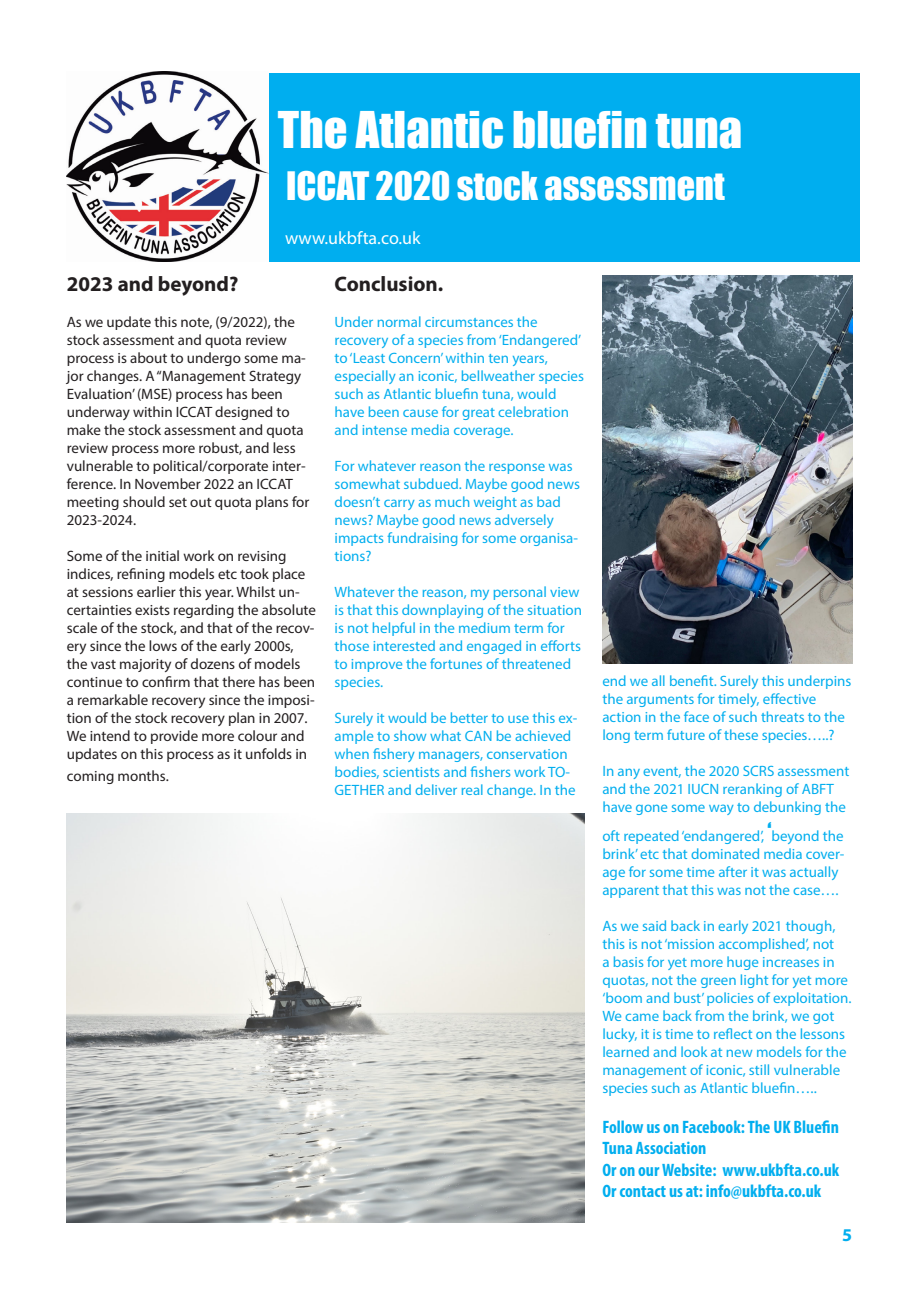
<style>
.page{position:relative;width:919px;height:1289px;background:#fff}
.page>*{position:absolute;margin:0;border:0;box-sizing:border-box;transform-origin:0 0}
.t1{font:46.5px "Impact";color:#fff}
.t2{font:36px "Impact";color:#fff}
.t3{font:700 21px "Myriad Pro";color:#231f20}
.t4{font:700 condensed 18px/21.6px "Myriad Pro";color:#00aeef}
.t5{font:18px "Myriad Pro";color:#fff}
.t6{font:700 18px "Myriad Pro";color:#00aeef}
.t7{font:15px/18px "Myriad Pro";color:#00aeef}
.t8{font:15px/18px "Myriad Pro";color:#231f20}
.s1{font-family:"Impact";font-size:24px}
</style>
<div class="page">
<div style="left:67px;top:73px;width:792px;height:189px;background:#00aeef"></div>
<img style="left:66px;top:71px;width:203px;height:191px">
<img style="left:67px;top:813px;width:517px;height:409px">
<img style="left:602px;top:275px;width:250px;height:388px">
<p class="t1" style="left:278px;top:94px;width:465px">The Atlantic bluefin tuna</p>
<p class="t2" style="left:286px;top:158px;width:440px">ICCAT 2020 stock assessment</p>
<p class="t5" style="left:285px;top:227px;width:137px">www.ukbfta.co.uk</p>
<p class="t3" style="left:67px;top:270px;width:173px">2023 and beyond?</p>
<p class="t8" style="left:67px;top:312px;width:244px">As we update this note, (9/2022), the stock assessment and quota review process is about to undergo some ma&shy;jor changes. A “Management Strategy Evaluation’ (MSE) process has been underway within ICCAT designed to make the stock assessment and quota review process more robust, and less vulnerable to political/corporate inter&shy;ference. In November 2022 an ICCAT meeting should set out quota plans for 2023-2024.</p>
<p class="t8" style="left:67px;top:546px;width:251px">Some of the initial work on revising indices, refining models etc took place at sessions earlier this year. Whilst un&shy;certainties exists regarding the absolute scale of the stock, and that of the recov&shy;ery since the lows of the early 2000s, the vast majority of dozens of models continue to confirm that there has been a remarkable recovery since the imposi&shy;tion of the stock recovery plan in 2007.<br>We intend to provide more colour and updates on this process as it unfolds in</p>
<p class="t8" style="left:67px;top:766px;width:103px">coming months.</p>
<p class="t3" style="left:334px;top:270px;width:110px">Conclusion.</p>
<p class="t7" style="left:334px;top:312px;width:251px">Under normal circumstances the recovery of a species from ‘Endangered’ to ‘Least Concern’ within ten years, especially an iconic, bellweather species such as Atlantic bluefin tuna, would have been cause for great celebration and intense media coverage.</p>
<p class="t7" style="left:334px;top:456px;width:247px">For whatever reason the response was somewhat subdued. Maybe good news doesn’t carry as much weight as bad news? Maybe good news adversely impacts fundraising for some organisa&shy;tions?</p>
<p class="t7" style="left:334px;top:582px;width:249px">Whatever the reason, my personal view is that this downplaying of the situation is not helpful in the medium term for those interested and engaged in efforts to improve the fortunes of threatened species.</p>
<p class="t7" style="left:334px;top:708px;width:244px">Surely it would be better to use this ex&shy;ample to show what CAN be achieved when fishery managers, conservation bodies, scientists and fishers work TO-GETHER and deliver real change. In the</p>
<p class="t7" style="left:602px;top:671px;width:250px">end we all benefit. Surely this underpins the arguments for timely, effective action in the face of such threats to the long term future of these species…..?</p>
<p class="t7" style="left:602px;top:761px;width:248px">In any event, the 2020 SCRS assessment and the 2021 IUCN reranking of ABFT have gone some way to debunking the</p>
<p class="t7" style="left:602px;top:826px;width:244px">oft repeated ‘endangered’, <span class="s1">‘</span>beyond the brink’ etc that dominated media cover&shy;age for some time after it was actually apparent that this was not the case….</p>
<p class="t7" style="left:602px;top:916px;width:251px">As we said back in early 2021 though, this is not ‘mission accomplished’, not<br>a basis for yet more huge increases in quotas, not the green light for yet more ‘boom and bust’ policies of exploitation.<br>We came back from the brink, we got lucky, it is time to reflect on the lessons learned and look at new models for the management of iconic, still vulnerable species such as Atlantic bluefin…..</p>
<p class="t4" style="left:602px;top:1115px;width:238px">Follow us on Facebook: The UK Bluefin<br>Tuna Association</p>
<p class="t4" style="left:602px;top:1158px;width:238px">Or on our Website: www.ukbfta.co.uk</p>
<p class="t4" style="left:602px;top:1180px;width:220px">Or contact us at: info@ukbfta.co.uk</p>
<p class="t6" style="left:842px;top:1223px;width:11px">5</p>
</div>
